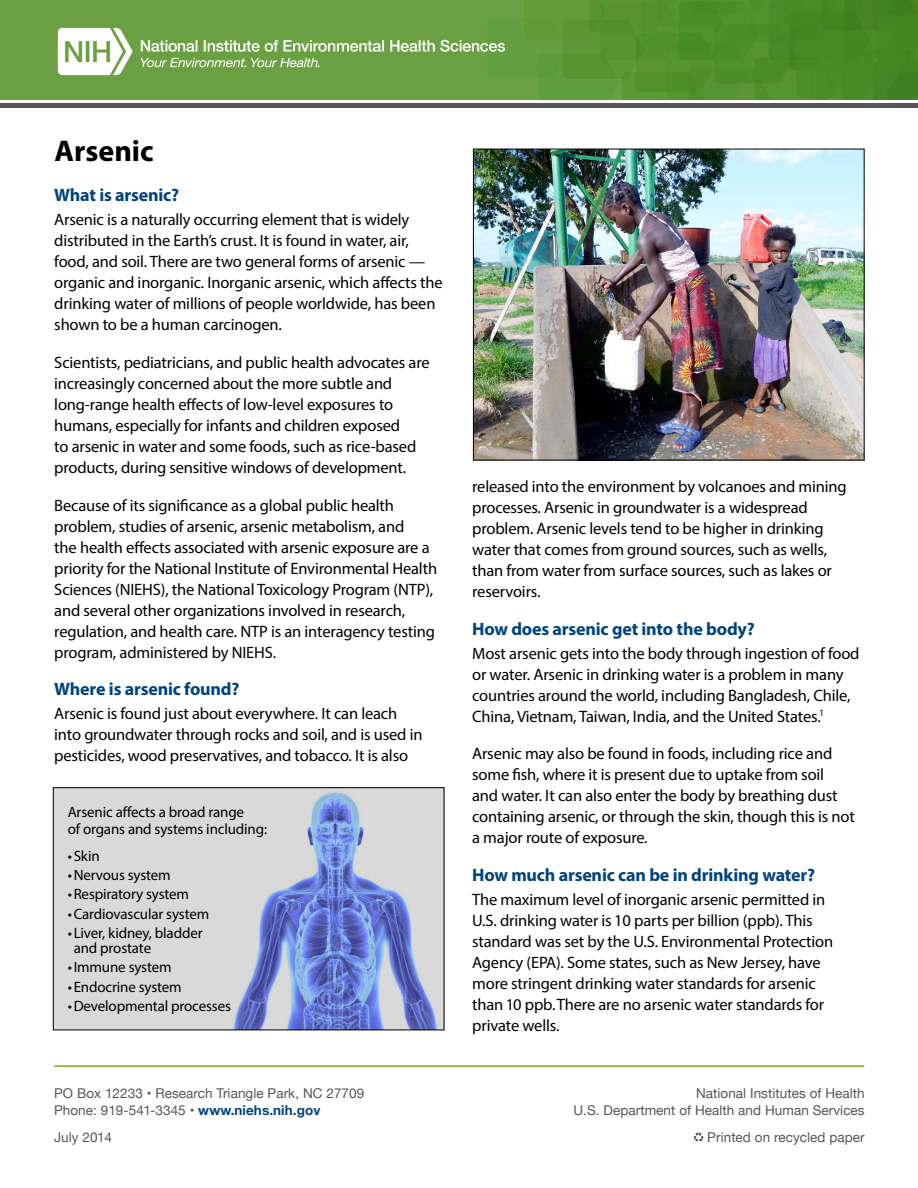
<style>
.page{position:relative;width:918px;height:1188px;background:#fff}
.page>*{position:absolute;margin:0;border:0;box-sizing:border-box;transform-origin:0 0}
.t1{font:700 30px "Myriad Pro";color:#000}
.Subhead-12_13_Myriad{font:700 18px "Myriad Pro";letter-spacing:-.01em;color:#00447c}
.Text1-10_6_14_Myriad{font:16.5px/21px "Myriad Pro";letter-spacing:-.01em;color:#000}
.Subhead-12_13_Myriad-2{font:15px/16.5px "Myriad Pro";letter-spacing:-.01em;color:#000}
.t2{font:13.5px/16.5px "Helvetica Neue";letter-spacing:.005em;color:#535557}
.s1{font-weight:700;color:#00447c}
</style>
<div class="page">
<img style="left:0;top:0;width:918px;height:99px">
<hr style="left:0;top:104px;width:918px;height:4px;background:#535557">
<img style="left:55px;top:789px;width:387px;height:239px">
<div style="left:53px;top:787px;width:391px;height:243px;border:1px solid #000"></div>
<svg style="left:694px;top:1133px;width:10px;height:9px"></svg>
<hr style="left:54px;top:1065px;width:810px;height:2px;background:#78a22f">
<img style="left:475px;top:151px;width:388px;height:307px">
<div style="left:473px;top:149px;width:392px;height:311px;border:1px solid #000"></div>
<p class="t1" style="left:55px;top:131px;width:101px">Arsenic</p>
<p class="Subhead-12_13_Myriad" style="left:54px;top:183px;width:126px">What is arsenic?</p>
<p class="Text1-10_6_14_Myriad" style="left:54px;top:209px;width:390px">Arsenic is a naturally occurring element that is widely distributed in the Earth’s crust. It is found in water, air, food, and soil. There are two general forms of arsenic — organic and inorganic. Inorganic arsenic, which affects the drinking water of millions of people worldwide, has been shown to be a human carcinogen.</p>
<p class="Text1-10_6_14_Myriad" style="left:54px;top:352px;width:377px">Scientists, pediatricians, and public health advocates are increasingly concerned about the more subtle and long-range health effects of low-level exposures to humans, especially for infants and children exposed<br>to arsenic in water and some foods, such as rice-based products, during sensitive windows of development.</p>
<p class="Text1-10_6_14_Myriad" style="left:54px;top:494px;width:384px">Because of its significance as a global public health problem, studies of arsenic, arsenic metabolism, and<br>the health effects associated with arsenic exposure are a priority for the National Institute of Environmental Health Sciences (NIEHS), the National Toxicology Program (NTP), and several other organizations involved in research, regulation, and health care. NTP is an interagency testing program, administered by NIEHS.</p>
<p class="Subhead-12_13_Myriad" style="left:54px;top:677px;width:187px">Where is arsenic found?</p>
<p class="Text1-10_6_14_Myriad" style="left:54px;top:703px;width:370px">Arsenic is found just about everywhere. It can leach into groundwater through rocks and soil, and is used in pesticides, wood preservatives, and tobacco. It is also</p>
<p class="Subhead-12_13_Myriad-2" style="left:68px;top:804px;width:201px">Arsenic affects a broad range<br>of organs and systems including:</p>
<p class="Subhead-12_13_Myriad-2" style="left:68px;top:847px;width:34px">•Skin</p>
<p class="Subhead-12_13_Myriad-2" style="left:68px;top:867px;width:105px">•Nervous system</p>
<p class="Subhead-12_13_Myriad-2" style="left:68px;top:886px;width:123px">•Respiratory system</p>
<p class="Subhead-12_13_Myriad-2" style="left:68px;top:905px;width:143px">•Cardiovascular system</p>
<p class="Subhead-12_13_Myriad-2" style="left:74px;top:925px;width:130px;line-height:15px;text-indent:-6px">• Liver, kidney, bladder and prostate</p>
<p class="Subhead-12_13_Myriad-2" style="left:68px;top:959px;width:105px">•Immune system</p>
<p class="Subhead-12_13_Myriad-2" style="left:68px;top:978px;width:116px">•Endocrine system</p>
<p class="Subhead-12_13_Myriad-2" style="left:68px;top:997px;width:165px">•Developmental processes</p>
<p class="t2" style="left:54px;top:1086px;width:312px">PO Box 12233 • Research Triangle Park, NC 27709<br>Phone: 919-541-3345 • <span class="s1">www.niehs.nih.gov</span></p>
<p class="t2" style="left:54px;top:1130px;width:60px">July 2014</p>
<p class="Text1-10_6_14_Myriad" style="left:472px;top:476px;width:376px">released into the environment by volcanoes and mining processes. Arsenic in groundwater is a widespread problem. Arsenic levels tend to be higher in drinking water that comes from ground sources, such as wells, than from water from surface sources, such as lakes or reservoirs.</p>
<p class="Subhead-12_13_Myriad" style="left:472px;top:617px;width:284px">How does arsenic get into the body?</p>
<p class="Text1-10_6_14_Myriad" style="left:472px;top:642px;width:389px">Most arsenic gets into the body through ingestion of food or water. Arsenic in drinking water is a problem in many countries around the world, including Bangladesh, Chile, China, Vietnam, Taiwan, India, and the United States.<sup>1</sup></p>
<p class="Text1-10_6_14_Myriad" style="left:472px;top:743px;width:384px">Arsenic may also be found in foods, including rice and some fish, where it is present due to uptake from soil<br>and water. It can also enter the body by breathing dust containing arsenic, or through the skin, though this is not a major route of exposure.</p>
<p class="Subhead-12_13_Myriad" style="left:472px;top:863px;width:345px">How much arsenic can be in drinking water?</p>
<p class="Text1-10_6_14_Myriad" style="left:472px;top:889px;width:363px">The maximum level of inorganic arsenic permitted in U.S. drinking water is 10 parts per billion (ppb). This standard was set by the U.S. Environmental Protection Agency (EPA). Some states, such as New Jersey, have more stringent drinking water standards for arsenic than 10 ppb.There are no arsenic water standards for private wells.</p>
<p class="t2" style="left:696px;top:1086px;width:170px">National Institutes of Health</p>
<p class="t2" style="left:573px;top:1103px;width:293px">U.S. Department of Health and Human Services</p>
<p class="t2" style="left:707px;top:1130px;width:159px">Printed on recycled paper</p>
</div>
